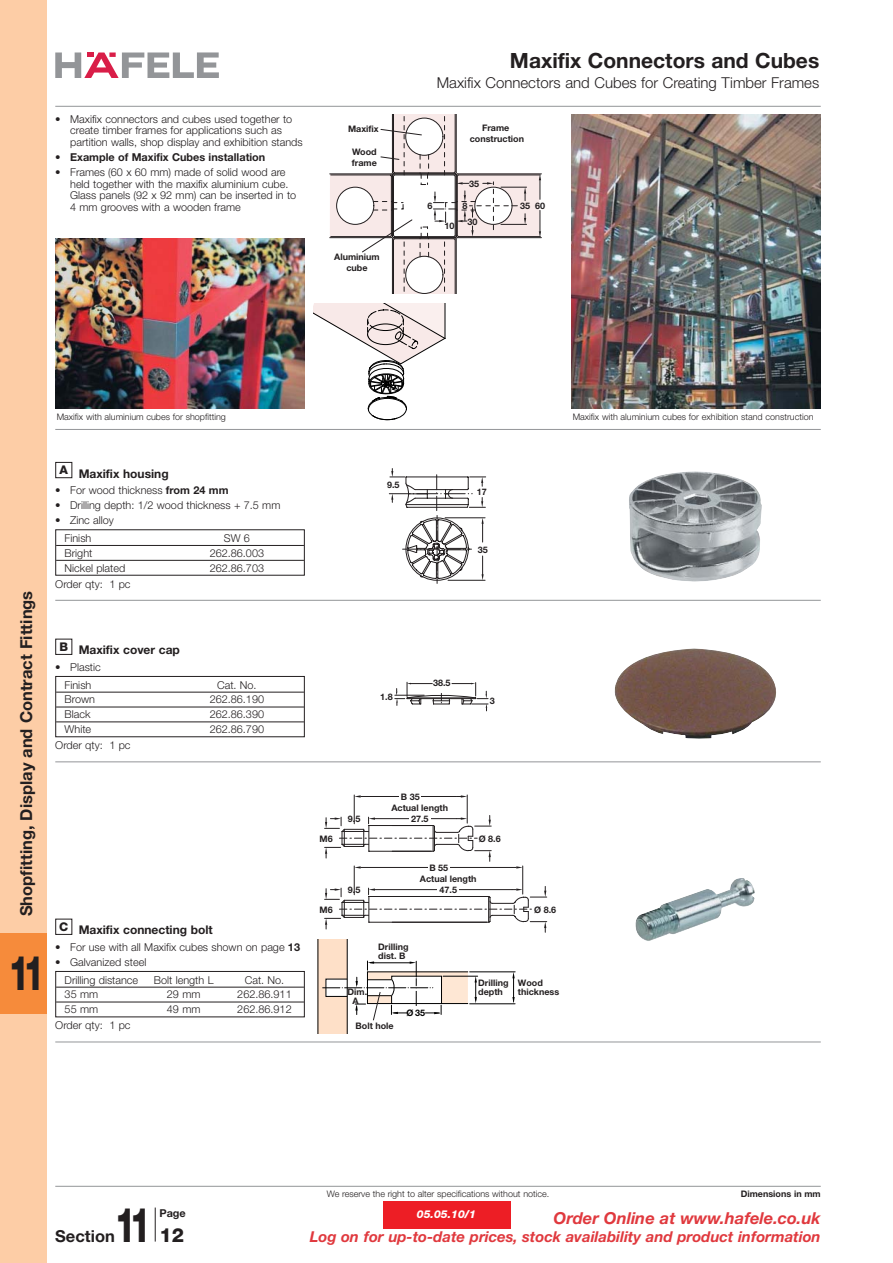
<style>
.page{position:relative;width:893px;height:1263px;background:#fff}
.page>*{position:absolute;margin:0;border:0;box-sizing:border-box;transform-origin:0 0}
.t1{font:800 48px "Helvetica Neue";color:#231f20;scale:.7 1}
.t2{font:700 21px "Helvetica Neue";color:#231f20}
.t3{font:800 19.5px "Helvetica Neue";color:#231f20}
.t4{font:700 16.5px "Helvetica Neue";color:#231f20}
.t5{font:italic 700 16.5px "Helvetica Neue";color:#e0393e}
.t6{font:italic 700 15px "Helvetica Neue";color:#e0393e}
.t7{font:300 15px "Helvetica Neue";color:#231f20}
.t8{font:700 12px "Helvetica Neue";color:#231f20}
.t9{font:300 10.8px/11.7px "Helvetica Neue";color:#231f20}
.t10{font:700 10.8px "Helvetica Neue";color:#231f20}
.t11{font:italic 800 10.8px "Helvetica Neue";color:#fff}
.t12{font:700 9px/9px "Helvetica Neue";color:#231f20}
.t13{font:300 9px "Helvetica Neue";color:#231f20}
.t14{font:700 9px "Helvetica Neue";color:#000}
.s1{font-weight:700}
</style>
<div class="page">
<svg style="left:55px;top:52px;width:164px;height:25px"></svg>
<hr style="left:55px;top:106px;width:766px;height:1px;background:#939598">
<hr style="left:155px;top:1208px;width:1px;height:34px;background:#231f20">
<div style="left:0;top:0;width:47px;height:1263px;background:#fdcda6"></div>
<div style="left:0;top:933px;width:47px;height:81px;background:#f68b3b"></div>
<hr style="left:55px;top:1186px;width:766px;height:1px;background:#939598">
<img style="left:55px;top:238px;width:250px;height:170px">
<svg style="left:325px;top:795px;width:222px;height:137px"></svg>
<img style="left:635px;top:878px;width:120px;height:63px">
<hr style="left:55px;top:1042px;width:766px;height:1px;background:#939598">
<hr style="left:470px;top:1004px;width:45px;height:1px;background:#000">
<hr style="left:470px;top:972px;width:45px;height:1px;background:#000">
<hr style="left:443px;top:976px;width:35px;height:1px;background:#000">
<svg style="left:512px;top:972px;width:3px;height:31px"></svg>
<svg style="left:475px;top:976px;width:2px;height:27px"></svg>
<svg style="left:317px;top:940px;width:152px;height:93px"></svg>
<hr style="left:55px;top:761px;width:766px;height:1px;background:#939598">
<hr style="left:55px;top:600px;width:766px;height:1px;background:#939598">
<div style="left:55px;top:639px;width:17px;height:16px;border:1px solid #231f20"></div>
<hr style="left:56px;top:692px;width:248px;height:1px;background:#231f20">
<hr style="left:56px;top:707px;width:248px;height:1px;background:#231f20">
<hr style="left:56px;top:721px;width:248px;height:1px;background:#231f20">
<div style="left:55px;top:676px;width:250px;height:61px;border:1px solid #231f20"></div>
<svg style="left:395px;top:682px;width:93px;height:29px"></svg>
<img style="left:614px;top:649px;width:162px;height:90px">
<div style="left:55px;top:462px;width:17px;height:16px;border:1px solid #231f20"></div>
<hr style="left:56px;top:545px;width:248px;height:1px;background:#231f20">
<hr style="left:56px;top:560px;width:248px;height:1px;background:#231f20">
<svg style="left:389px;top:469px;width:97px;height:114px"></svg>
<img style="left:629px;top:471px;width:133px;height:111px">
<div style="left:55px;top:919px;width:17px;height:16px;border:1px solid #231f20"></div>
<hr style="left:56px;top:987px;width:248px;height:1px;background:#231f20">
<hr style="left:56px;top:1002px;width:248px;height:1px;background:#231f20">
<div style="left:55px;top:971px;width:250px;height:46px;border:1px solid #231f20"></div>
<svg style="left:329px;top:115px;width:213px;height:179px"></svg>
<svg style="left:313px;top:303px;width:133px;height:118px"></svg>
<img style="left:571px;top:115px;width:250px;height:293px">
<hr style="left:55px;top:429px;width:766px;height:1px;background:#939598">
<div style="left:383px;top:1201px;width:127px;height:28px;background:#ed1e25"></div>
<p class="t9" style="left:70px;top:114px;width:234px;text-indent:-15px">• Maxifix connectors and cubes used together to create timber frames for applications such as partition walls, shop display and exhibition stands</p>
<p class="t10" style="left:55px;top:153px;width:212px">• Example of Maxifix Cubes installation</p>
<p class="t9" style="left:70px;top:167px;width:228px;text-indent:-15px">• Frames (60 x 60 mm) made of solid wood are held together with the maxifix aluminium cube.<br>Glass panels (92 x 92 mm) can be inserted in to 4 mm grooves with a wooden frame</p>
<p class="t12" style="left:348px;top:125px;width:32px">Maxifix</p>
<p class="t12" style="left:352px;top:147px;width:26px;line-height:10.8px">Wood frame</p>
<p class="t12" style="left:334px;top:252px;width:47px;line-height:10.8px;text-align:center">Aluminium cube</p>
<h2 class="t2" style="left:510px;top:53px;width:311px">Maxifix Connectors and Cubes</h2>
<h3 class="t7" style="left:437px;top:78px;width:384px">Maxifix Connectors and Cubes for Creating Timber Frames</h3>
<p class="t12" style="left:470px;top:123px;width:56px;line-height:10.8px;text-align:center">Frame construction</p>
<p class="t12" style="left:427px;top:202px;width:7px">6</p>
<p class="t12" style="left:444px;top:222px;width:12px">10</p>
<p class="t12" style="left:469px;top:180px;width:12px">35</p>
<p class="t12" style="left:468px;top:218px;width:12px">30</p>
<p class="t12" style="left:462px;top:202px;width:7px">8</p>
<p class="t12" style="left:520px;top:202px;width:26px">35 60</p>
<p class="t13" style="left:57px;top:414px;width:171px">Maxifix with aluminium cubes for shopfitting</p>
<p class="t13" style="left:573px;top:414px;width:242px">Maxifix with aluminium cubes for exhibition stand construction</p>
<h3 class="t4" style="left:20px;top:916px;width:327px;rotate:-90deg">Shopfitting, Display and Contract Fittings</h3>
<h1 class="t1" style="left:9px;top:956px;width:53px">11</h1>
<p class="t8" style="left:60px;top:469px;width:111px"><sup>A</sup> Maxifix housing</p>
<p class="t9" style="left:55px;top:485px;width:175px">• For wood thickness <span class="s1">from 24 mm</span></p>
<p class="t9" style="left:55px;top:500px;width:227px">• Drilling depth: 1/2 wood thickness + 7.5 mm</p>
<p class="t9" style="left:65px;top:512px;width:51px;line-height:18px;text-indent:-9px">• Zinc alloy<br>Finish</p>
<p class="t9" style="left:224px;top:533px;width:28px">SW 6</p>
<p class="t9" style="left:65px;top:548px;width:29px">Bright</p>
<p class="t9" style="left:210px;top:548px;width:56px">262.86.003</p>
<p class="t9" style="left:65px;top:563px;width:62px">Nickel plated</p>
<p class="t9" style="left:210px;top:563px;width:56px">262.86.703</p>
<p class="t9" style="left:55px;top:579px;width:77px">Order qty: 1 pc</p>
<p class="t8" style="left:59px;top:646px;width:122px"><sup>B</sup> Maxifix cover cap</p>
<p class="t9" style="left:55px;top:659px;width:47px;line-height:18px;text-align:center">• Plastic<br>Finish</p>
<p class="t9" style="left:217px;top:680px;width:41px">Cat. No.</p>
<p class="t9" style="left:65px;top:695px;width:32px">Brown</p>
<p class="t9" style="left:210px;top:695px;width:56px">262.86.190</p>
<p class="t9" style="left:65px;top:710px;width:27px">Black</p>
<p class="t9" style="left:210px;top:710px;width:56px">262.86.390</p>
<p class="t9" style="left:65px;top:725px;width:28px">White</p>
<p class="t9" style="left:210px;top:725px;width:56px">262.86.790</p>
<p class="t9" style="left:55px;top:741px;width:77px">Order qty: 1 pc</p>
<p class="t8" style="left:59px;top:926px;width:155px"><sup>C</sup> Maxifix connecting bolt</p>
<p class="t9" style="left:55px;top:942px;width:246px">• For use with all Maxifix cubes shown on page <span class="s1">13</span></p>
<p class="t9" style="left:55px;top:954px;width:93px;line-height:18px;text-align:center">• Galvanized steel<br>Drilling distance</p>
<p class="t9" style="left:154px;top:975px;width:61px">Bolt length L</p>
<p class="t9" style="left:245px;top:975px;width:41px">Cat. No.</p>
<p class="t9" style="left:65px;top:990px;width:35px">35 mm</p>
<p class="t9" style="left:167px;top:990px;width:35px">29 mm</p>
<p class="t9" style="left:237px;top:990px;width:56px">262.86.911</p>
<p class="t9" style="left:65px;top:1005px;width:35px">55 mm</p>
<p class="t9" style="left:167px;top:1005px;width:35px">49 mm</p>
<p class="t9" style="left:237px;top:1005px;width:56px">262.86.912</p>
<p class="t9" style="left:55px;top:1021px;width:77px">Order qty: 1 pc</p>
<p class="t12" style="left:387px;top:481px;width:14px">9.5</p>
<p class="t12" style="left:477px;top:488px;width:12px">17</p>
<p class="t12" style="left:478px;top:546px;width:12px">35</p>
<p class="t12" style="left:380px;top:693px;width:14px">1.8</p>
<p class="t12" style="left:433px;top:680px;width:19px">38.5</p>
<p class="t12" style="left:391px;top:792px;width:58px;line-height:11.4px;text-indent:9px">B 35<br>Actual length</p>
<p class="t12" style="left:348px;top:815px;width:14px">9.5</p>
<p class="t12" style="left:411px;top:815px;width:19px">27.5</p>
<p class="t12" style="left:490px;top:697px;width:7px">3</p>
<p class="t12" style="left:319px;top:835px;width:15px">M6</p>
<p class="t12" style="left:479px;top:835px;width:24px">Ø 8.6</p>
<p class="t12" style="left:420px;top:863px;width:58px;line-height:11.4px;text-indent:9px">B 55<br>Actual length</p>
<p class="t12" style="left:348px;top:886px;width:14px">9.5</p>
<p class="t12" style="left:439px;top:886px;width:19px">47.5</p>
<p class="t12" style="left:319px;top:906px;width:15px">M6</p>
<p class="t12" style="left:534px;top:906px;width:24px">Ø 8.6</p>
<p class="t12" style="left:378px;top:943px;width:32px">Drilling dist. B</p>
<p class="t12" style="left:348px;top:988px;width:21px;text-align:center">Dim.<br>A</p>
<p class="t12" style="left:355px;top:1022px;width:40px">Bolt hole</p>
<p class="t14" style="left:406px;top:1009px;width:20px">Ø35</p>
<p class="t12" style="left:478px;top:979px;width:32px">Drilling depth</p>
<p class="t12" style="left:518px;top:979px;width:43px">Wood thickness</p>
<h1 class="t1" style="left:115px;top:1208px;width:53px">11</h1>
<h3 class="t4" style="left:55px;top:1230px;width:61px">Section</h3>
<p class="t13" style="left:327px;top:1191px;width:224px">We reserve the right to alter specifications without notice.</p>
<p class="t12" style="left:741px;top:1190px;width:81px">Dimensions in mm</p>
<p class="t10" style="left:159px;top:1209px;width:28px">Page</p>
<h3 class="t5" style="left:553px;top:1212px;width:269px">Order Online at www.hafele.co.uk</h3>
<h3 class="t6" style="left:310px;top:1231px;width:512px">Log on for up-to-date prices, stock availability and product information</h3>
<p class="t11" style="left:417px;top:1210px;width:61px">05.05.10/1</p>
<h3 class="t3" style="left:159px;top:1228px;width:26px">12</h3>
</div>
